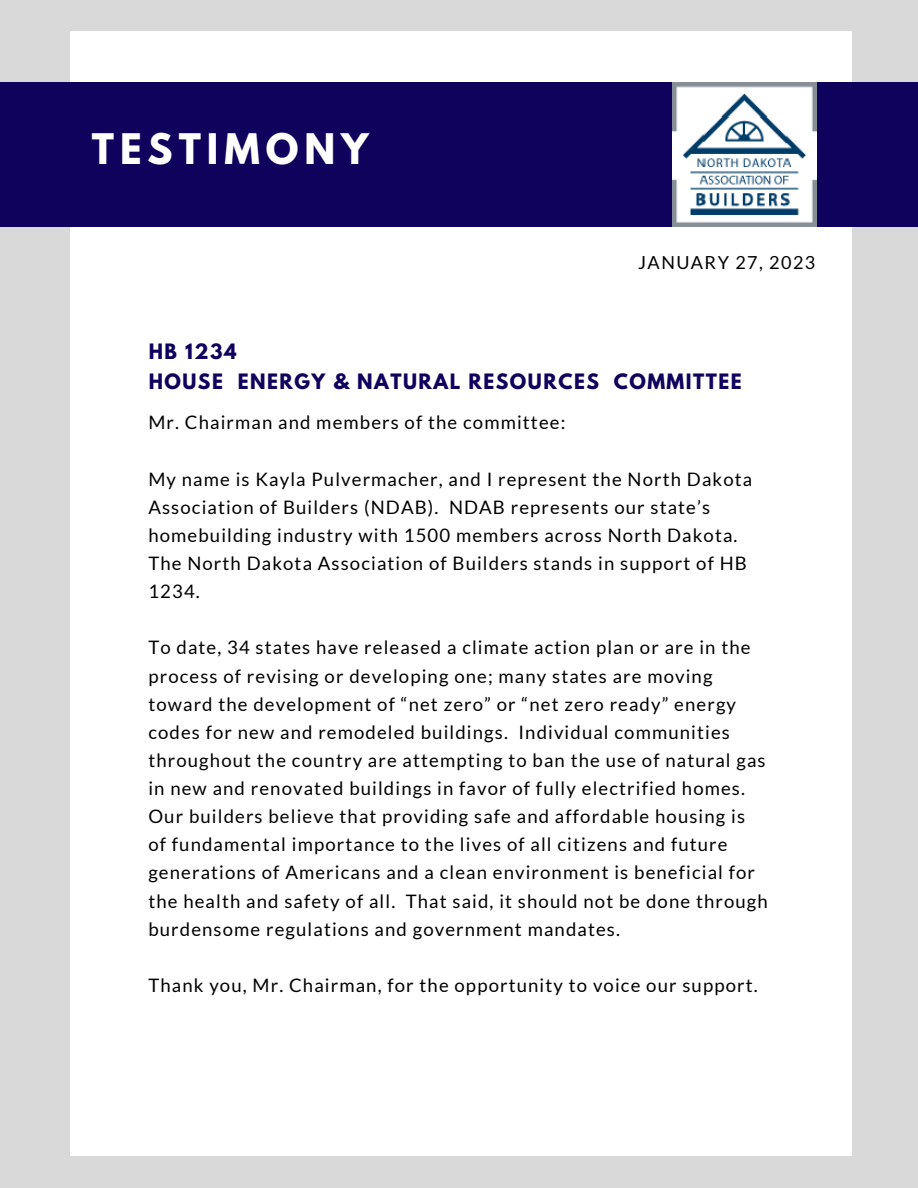
<style>
.page{position:relative;width:918px;height:1188px;background:#d9d9d9}
.page>*{position:absolute;margin:0;border:0;box-sizing:border-box;transform-origin:0 0}
.t1{font:700 37.35px "League Spartan";letter-spacing:.16em;color:#fff}
.t2{font:700 18.75px/30.3px "League Spartan";letter-spacing:.08em;color:#0f025d}
.t3{font:18.6px/28.2px "Lato";letter-spacing:.06em;color:#000}
.t4{font:18px "Lato";letter-spacing:.08em;color:#000}
</style>
<div class="page">
<div style="left:71px;top:31px;width:780px;height:1125px;background:#fff"></div>
<div style="left:0;top:82px;width:918px;height:144px;background:#0f025d"></div>
<img style="left:672px;top:82px;width:144px;height:144px">
<h1 class="t1" style="left:92px;top:131px;width:278px">TESTIMONY</h1>
<p class="t4" style="left:638px;top:251px;width:179px">JANUARY 27, 2023</p>
<p class="t2" style="left:149px;top:338px;width:595px">HB 1234<br>HOUSE ENERGY &amp; NATURAL RESOURCES COMMITTEE</p>
<p class="t3" style="left:148px;top:408px;width:419px">Mr. Chairman and members of the committee:</p>
<p class="t3" style="left:148px;top:464px;width:605px">My name is Kayla Pulvermacher, and I represent the North Dakota Association of Builders (NDAB). NDAB represents our state’s homebuilding industry with 1500 members across North Dakota.<br>The North Dakota Association of Builders stands in support of HB 1234.</p>
<p class="t3" style="left:148px;top:633px;width:621px">To date, 34 states have released a climate action plan or are in the process of revising or developing one; many states are moving toward the development of “net zero” or “net zero ready” energy codes for new and remodeled buildings. Individual communities throughout the country are attempting to ban the use of natural gas in new and renovated buildings in favor of fully electrified homes.<br>Our builders believe that providing safe and affordable housing is<br>of fundamental importance to the lives of all citizens and future generations of Americans and a clean environment is beneficial for the health and safety of all. That said, it should not be done through burdensome regulations and government mandates.</p>
<p class="t3" style="left:148px;top:971px;width:611px">Thank you, Mr. Chairman, for the opportunity to voice our support.</p>
</div>
